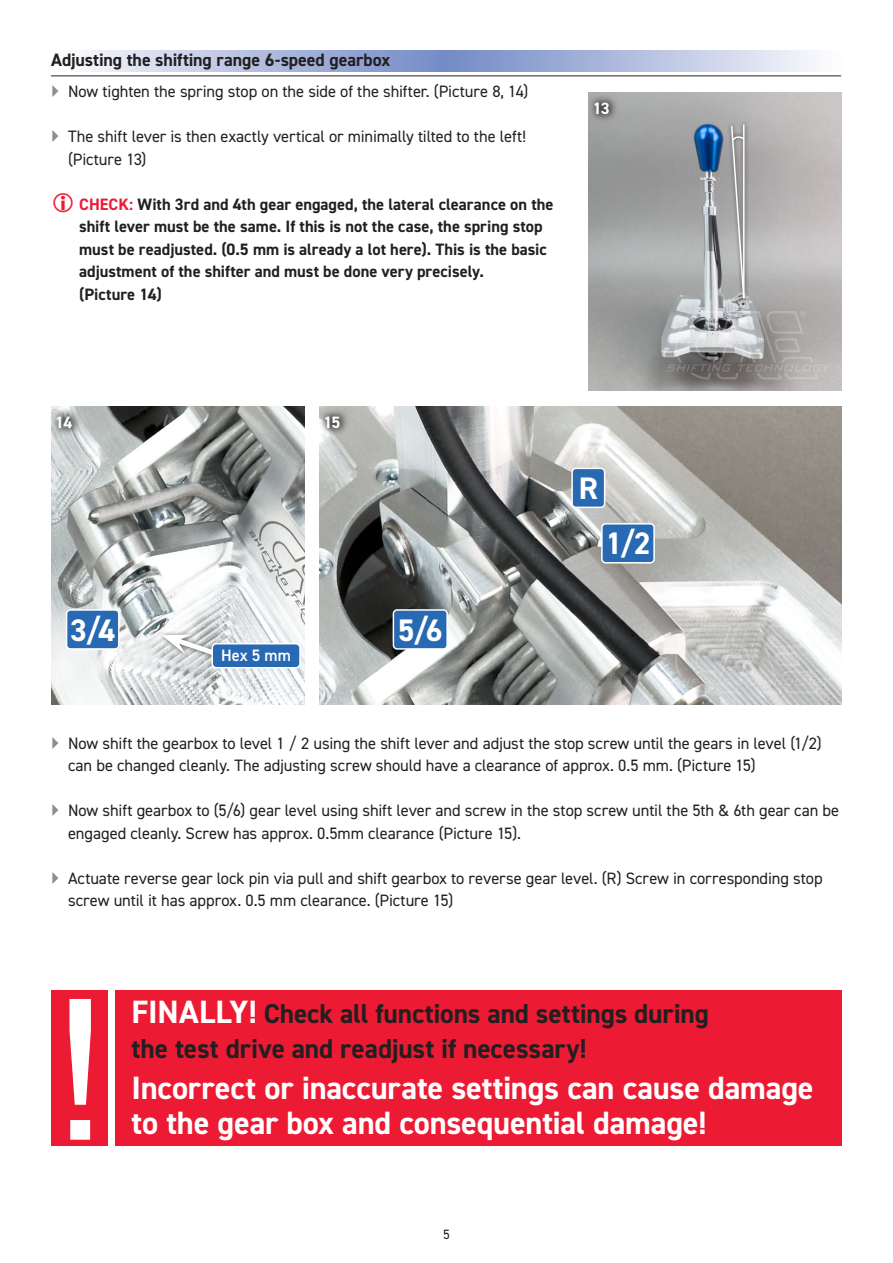
<style>
.page{position:relative;width:893px;height:1263px;background:#fff}
.page>*{position:absolute;margin:0;border:0;box-sizing:border-box;transform-origin:0 0}
.Fliesstext_halbfett_ohne_Abstand{font:196.65px "Arial";color:#fff}
.Fliesstext_normal_ohne_Abstand{font:700 32.4px/34.8px "DIN2014";letter-spacing:-.005em;color:#fff}
.Fliesstext_normal_ohne_Abstand-2{font:700 31.2px "DIN2014";color:#fff}
.Fliesstext_normal_ohne_Abstand-3{font:700 27.45px/34.8px "DIN2014";letter-spacing:-.005em;color:#231f20}
.Inhaltsüberschrift{font:700 18px "DIN2014";letter-spacing:-.005em;color:#231f20}
.Fliesstext_normal_ohne_Abstand-4{font:16.5px/22.5px "DIN2014";letter-spacing:-.005em;color:#231f20}
.Fliesstext_normal_ohne_Abstand-5{font:700 16.5px/22.5px "DIN2014";color:#231f20}
.Fliesstext_normal_ohne_Abstand-6{font:700 16.5px "DIN2014";color:#fff}
.Fliesstext_normal_ohne_Abstand-7{font:600 16.5px "DIN2014";color:#fff}
.t1{font:13.5px "DIN2014";color:#231f20}
.s1{color:#ed1a33}
.s2{font-size:32.4px;color:#fff}
</style>
<div class="page">
<img style="left:588px;top:93px;width:254px;height:297px">
<img style="left:51px;top:406px;width:254px;height:298px">
<img style="left:319px;top:406px;width:523px;height:298px">
<div style="left:587px;top:93px;width:33px;height:30px;background:#231f20;opacity:.68"></div>
<div style="left:50px;top:407px;width:33px;height:30px;background:#231f20;opacity:.68"></div>
<div style="left:318px;top:407px;width:33px;height:30px;background:#231f20;opacity:.68"></div>
<svg style="left:667px;top:311px;width:164px;height:69px;background:#a5a4a4"></svg>
<svg style="left:667px;top:625px;width:164px;height:69px;background:#cacbca"></svg>
<div style="left:602px;top:524px;width:52px;height:39px;background:#2869b3;border-radius:4px"></div>
<div style="left:601px;top:523px;width:54px;height:40px;border:2px solid #fff;border-radius:4px"></div>
<div style="left:393px;top:610px;width:54px;height:39px;background:#2869b3;border-radius:4px"></div>
<div style="left:393px;top:609px;width:55px;height:41px;border:2px solid #fff;border-radius:4px"></div>
<div style="left:572px;top:468px;width:33px;height:39px;background:#2869b3;border-radius:4px"></div>
<div style="left:571px;top:468px;width:34px;height:40px;border:2px solid #fff;border-radius:4px"></div>
<div style="left:67px;top:610px;width:52px;height:39px;background:#2869b3;border-radius:4px"></div>
<div style="left:66px;top:609px;width:54px;height:41px;border:2px solid #fff;border-radius:4px"></div>
<svg style="left:129px;top:625px;width:164px;height:69px"></svg>
<div style="left:212px;top:644px;width:88px;height:24px;background:#2869b3;border-radius:4px"></div>
<div style="left:211px;top:643px;width:90px;height:25px;border:2px solid #fff;border-radius:4px"></div>
<div style="left:727px;top:120px;width:22px;height:183px;background:#231f20;opacity:.75"></div>
<svg style="left:730px;top:124px;width:16px;height:176px;background:#b0afb0"></svg>
<svg style="left:86px;top:51px;width:728px;height:21px;background:#b1bddf"></svg>
<hr style="left:51px;top:75px;width:790px;height:1px;background:#231f20">
<div style="left:115px;top:990px;width:727px;height:156px;background:#ed1a33"></div>
<div style="left:52px;top:990px;width:56px;height:156px;background:#ed1a33"></div>
<p class="Inhaltsüberschrift" style="left:51px;top:48px;width:341px">Adjusting the shifting range 6-speed gearbox</p>
<p class="Fliesstext_normal_ohne_Abstand-4" style="left:68px;top:80px;width:462px">Now tighten the spring stop on the side of the shifter. (Picture 8, 14)</p>
<p class="Fliesstext_normal_ohne_Abstand-4" style="left:68px;top:125px;width:459px">The shift lever is then exactly vertical or minimally tilted to the left! (Picture 13)</p>
<p class="Fliesstext_normal_ohne_Abstand-5" style="left:79px;top:192px;width:476px"><span class="s1">CHECK:</span> With 3rd and 4th gear engaged, the lateral clearance on the shift lever must be the same. If this is not the case, the spring stop must be readjusted. (0.5 mm is already a lot here). This is the basic adjustment of the shifter and must be done very precisely.<br>(Picture 14)</p>
<p class="Fliesstext_normal_ohne_Abstand-6" style="left:593px;top:97px;width:18px">13</p>
<p class="Fliesstext_normal_ohne_Abstand-6" style="left:55px;top:411px;width:19px">14</p>
<p class="Fliesstext_normal_ohne_Abstand-6" style="left:324px;top:411px;width:18px">15</p>
<p class="Fliesstext_normal_ohne_Abstand-2" style="left:70px;top:609px;width:47px">3/4</p>
<p class="Fliesstext_normal_ohne_Abstand-7" style="left:221px;top:644px;width:71px">Hex 5 mm</p>
<p class="Fliesstext_normal_ohne_Abstand-2" style="left:398px;top:609px;width:47px">5/6</p>
<p class="Fliesstext_normal_ohne_Abstand-2" style="left:579px;top:467px;width:21px">R</p>
<p class="Fliesstext_normal_ohne_Abstand-2" style="left:605px;top:523px;width:47px">1/2</p>
<p class="Fliesstext_normal_ohne_Abstand-4" style="left:68px;top:732px;width:755px">Now shift the gearbox to level 1 / 2 using the shift lever and adjust the stop screw until the gears in level (1/2) can be changed cleanly. The adjusting screw should have a clearance of approx. 0.5 mm. (Picture 15)</p>
<p class="Fliesstext_normal_ohne_Abstand-4" style="left:68px;top:799px;width:773px">Now shift gearbox to (5/6) gear level using shift lever and screw in the stop screw until the 5th &amp; 6th gear can be engaged cleanly. Screw has approx. 0.5mm clearance (Picture 15).</p>
<p class="Fliesstext_normal_ohne_Abstand-4" style="left:68px;top:867px;width:756px">Actuate reverse gear lock pin via pull and shift gearbox to reverse gear level. (R) Screw in corresponding stop screw until it has approx. 0.5 mm clearance. (Picture 15)</p>
<p class="Fliesstext_halbfett_ohne_Abstand" style="left:53px;top:935px;width:56px">!</p>
<p class="Fliesstext_normal_ohne_Abstand-3" style="left:132px;top:995px;width:579px"><span class="s2">FINALLY!</span> Check all functions and settings during the test drive and readjust if necessary!</p>
<p class="Fliesstext_normal_ohne_Abstand" style="left:132px;top:1070px;width:683px">Incorrect or inaccurate settings can cause damage to the gear box and consequential damage!</p>
<p class="t1" style="left:443px;top:1226px;width:8px">5</p>
</div>
